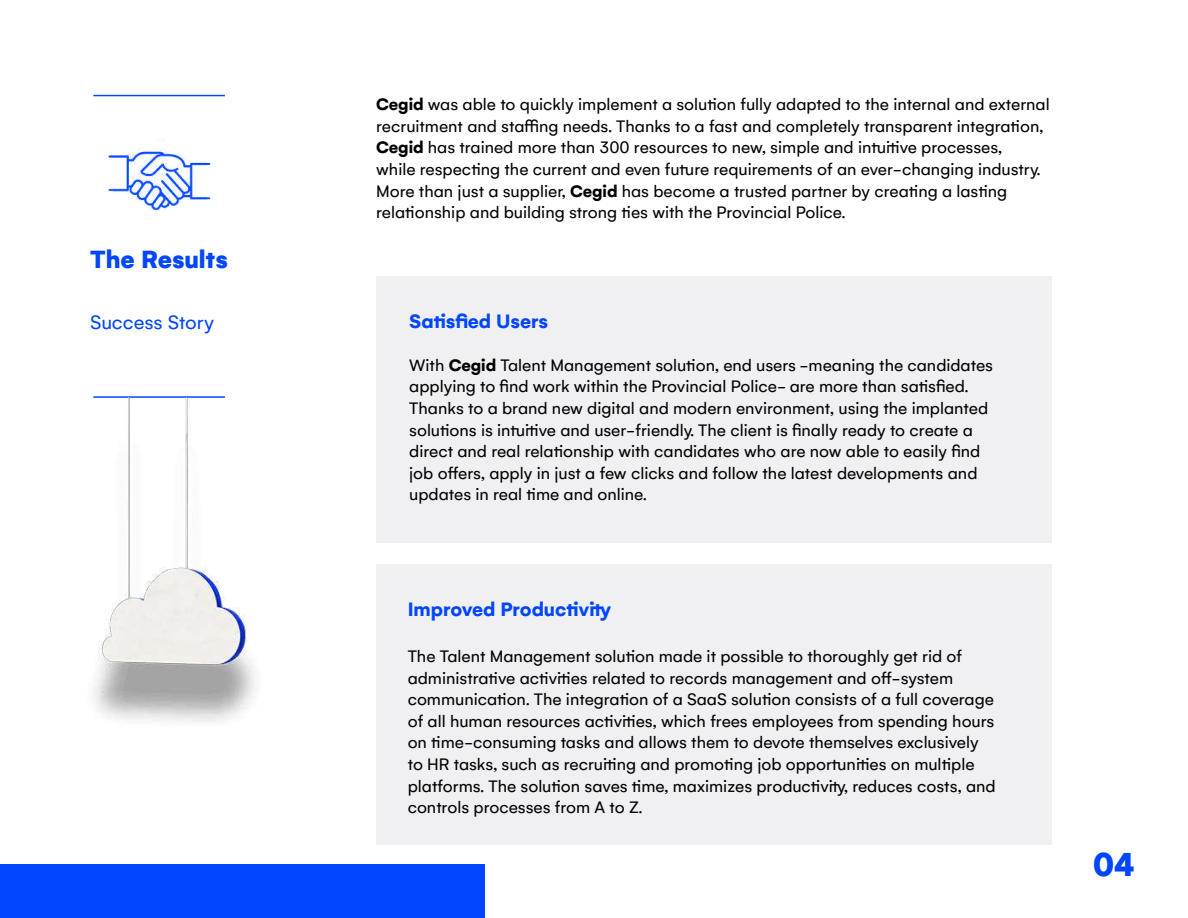
<style>
.page{position:relative;width:1188px;height:918px;background:#fff}
.page>*{position:absolute;margin:0;border:0;box-sizing:border-box;transform-origin:0 0}
.t1{font:900 36px "Gelion";color:#0046fd}
.t2{font:900 27px "Gelion";color:#0046fd}
.t3{font:700 21px "Gelion";color:#0046fd}
.t4{font:21px "Gelion";letter-spacing:-.005em;color:#0046fd}
.t5{font:18px/21.6px "Gelion";color:#000}
.s1{font-weight:700}
</style>
<div class="page">
<hr style="left:93px;top:396px;width:132px;height:2px;background:#0046fd">
<hr style="left:93px;top:95px;width:132px;height:1px;background:#0046fd">
<div style="left:376px;top:276px;width:676px;height:267px;background:#f0eff1"></div>
<div style="left:376px;top:564px;width:676px;height:281px;background:#f0eff1"></div>
<div style="left:0;top:864px;width:484px;height:54px;background:#0046fd"></div>
<img style="left:108px;top:138px;width:103px;height:73px">
<img style="left:94px;top:398px;width:162px;height:324px">
<h2 class="t2" style="left:90px;top:249px;width:140px">The Results</h2>
<p class="t4" style="left:90px;top:315px;width:126px">Success Story</p>
<p class="t5" style="left:376px;top:93px;width:675px"><span class="s1">Cegid</span> was able to quickly implement a solution fully adapted to the internal and external recruitment and staffing needs. Thanks to a fast and completely transparent integration, <span class="s1">Cegid</span> has trained more than 300 resources to new, simple and intuitive processes,<br>while respecting the current and even future requirements of an ever-changing industry.<br>More than just a supplier, <span class="s1">Cegid</span> has become a trusted partner by creating a lasting relationship and building strong ties with the Provincial Police.</p>
<p class="t3" style="left:409px;top:308px;width:140px">Satisfied Users</p>
<p class="t5" style="left:409px;top:356px;width:585px">With <span class="s1">Cegid</span> Talent Management solution, end users -meaning the candidates applying to find work within the Provincial Police- are more than satisfied.<br>Thanks to a brand new digital and modern environment, using the implanted solutions is intuitive and user-friendly. The client is finally ready to create a direct and real relationship with candidates who are now able to easily find job offers, apply in just a few clicks and follow the latest developments and updates in real time and online.</p>
<p class="t3" style="left:408px;top:596px;width:205px">Improved Productivity</p>
<p class="t5" style="left:408px;top:645px;width:589px">The Talent Management solution made it possible to thoroughly get rid of administrative activities related to records management and off-system communication. The integration of a SaaS solution consists of a full coverage of all human resources activities, which frees employees from spending hours on time-consuming tasks and allows them to devote themselves exclusively to HR tasks, such as recruiting and promoting job opportunities on multiple platforms. The solution saves time, maximizes productivity, reduces costs, and controls processes from A to Z.</p>
<h1 class="t1" style="left:1093px;top:849px;width:43px">04</h1>
</div>
